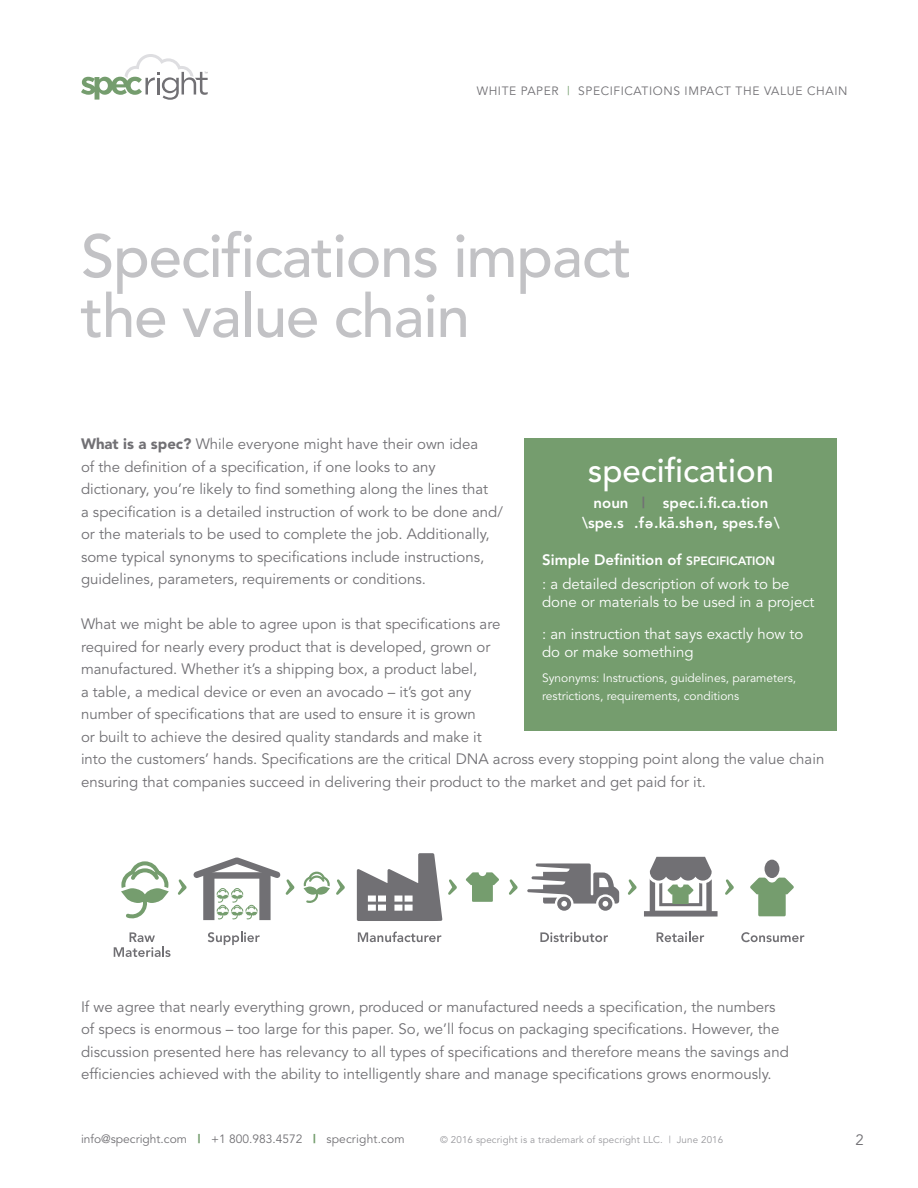
<style>
.page{position:relative;width:918px;height:1188px;background:#fff}
.page>*{position:absolute;margin:0;border:0;box-sizing:border-box;transform-origin:0 0}
.t1{font:500 60px/60px "Avenir";letter-spacing:-.02em;color:#c2c2c5}
.t2{font:500 33px "Avenir";color:#fff}
.t3{font:15px/22.5px "Avenir";color:#717074}
.t4{font:15px/24.8px "Avenir";color:#fff}
.t5{font:800 15px/19.5px "Avenir";color:#fff}
.t6{font:12px/18px "Avenir";color:#fff}
.t7{font:12px "Avenir";letter-spacing:.015em;color:#717074}
.t8{font:12px "Avenir";letter-spacing:.05em;color:#717074}
.t9{font:9.75px "Avenir";letter-spacing:.015em;color:#98989c}
.s1{color:#759d6e}
.s2{font-weight:900}
.s3{color:#717074}
.s4{font-weight:800}
.s5{font-weight:800;font-size:12px}
.s6{font-weight:900;color:#759d6e}
</style>
<div class="page">
<div style="left:525px;top:438px;width:312px;height:293px;background:#759d6e"></div>
<svg style="left:466px;top:872px;width:33px;height:30px"></svg>
<svg style="left:527px;top:863px;width:92px;height:48px"></svg>
<svg style="left:649px;top:856px;width:63px;height:55px"></svg>
<svg style="left:628px;top:879px;width:9px;height:16px"></svg>
<svg style="left:725px;top:879px;width:9px;height:16px"></svg>
<svg style="left:509px;top:879px;width:9px;height:16px"></svg>
<svg style="left:356px;top:853px;width:101px;height:68px"></svg>
<div style="left:644px;top:911px;width:74px;height:6px;background:#717074"></div>
<svg style="left:750px;top:859px;width:44px;height:57px"></svg>
<div style="left:368px;top:896px;width:8px;height:6px;background:#fff"></div>
<div style="left:378px;top:896px;width:8px;height:6px;background:#fff"></div>
<div style="left:368px;top:905px;width:8px;height:6px;background:#fff"></div>
<div style="left:378px;top:905px;width:8px;height:6px;background:#fff"></div>
<div style="left:394px;top:896px;width:8px;height:6px;background:#fff"></div>
<div style="left:405px;top:896px;width:8px;height:6px;background:#fff"></div>
<div style="left:394px;top:905px;width:8px;height:6px;background:#fff"></div>
<div style="left:405px;top:905px;width:8px;height:6px;background:#fff"></div>
<svg style="left:303px;top:871px;width:42px;height:32px"></svg>
<svg style="left:121px;top:857px;width:173px;height:64px"></svg>
<svg style="left:114px;top:932px;width:57px;height:25px"></svg>
<svg style="left:208px;top:932px;width:52px;height:13px"></svg>
<svg style="left:358px;top:932px;width:83px;height:10px"></svg>
<svg style="left:540px;top:932px;width:68px;height:10px"></svg>
<svg style="left:657px;top:932px;width:47px;height:10px"></svg>
<svg style="left:741px;top:932px;width:63px;height:10px"></svg>
<svg style="left:81px;top:54px;width:127px;height:46px"></svg>
<p class="t8" style="left:477px;top:84px;width:372px">WHITE PAPER <span class="s1">|</span> SPECIFICATIONS IMPACT THE VALUE CHAIN</p>
<h1 class="t1" style="left:81px;top:228px;width:552px">Specifications impact the value chain</h1>
<p class="t3" style="left:81px;top:433px;width:423px"><span class="s2">What is a spec?</span> While everyone might have their own idea<br>of the definition of a specification, if one looks to any dictionary, you’re likely to find something along the lines that<br>a specification is a detailed instruction of work to be done and/ or the materials to be used to complete the job. Additionally, some typical synonyms to specifications include instructions, guidelines, parameters, requirements or conditions.</p>
<p class="t3" style="left:81px;top:613px;width:745px">What we might be able to agree upon is that specifications are<br>required for nearly every product that is developed, grown or<br>manufactured. Whether it’s a shipping box, a product label,<br>a table, a medical device or even an avocado – it’s got any<br>number of specifications that are used to ensure it is grown<br>or built to achieve the desired quality standards and make it<br>into the customers’ hands. Specifications are the critical DNA across every stopping point along the value chain ensuring that companies succeed in delivering their product to the market and get paid for it.</p>
<h2 class="t2" style="left:588px;top:452px;width:188px">specification</h2>
<p class="t5" style="left:582px;top:493px;width:187px;text-indent:11px">noun <span class="s3">|</span> spec.i.fi.ca.tion \spe.s</p>
<p class="t5" style="left:634px;top:513px;width:11px">.f</p>
<p class="t5" style="left:653px;top:536px;width:10px;rotate:-180deg">e</p>
<p class="t5" style="left:654px;top:513px;width:42px">.ka.sh</p>
<p class="t5" style="left:704px;top:536px;width:10px;rotate:-180deg">e</p>
<p class="t5" style="left:705px;top:513px;width:60px">n, spes.f</p>
<p class="t5" style="left:773px;top:536px;width:10px;rotate:-180deg">e</p>
<p class="t5" style="left:774px;top:513px;width:7px">\</p>
<p class="t4" style="left:542px;top:548px;width:249px"><span class="s4">Simple Definition of</span> <span class="s5">SPECIFICATION<br></span>: a detailed description of work to be</p>
<p class="t4" style="left:542px;top:587px;width:274px;line-height:31.5px">done or materials to be used in a project : an instruction that says exactly how to</p>
<p class="t4" style="left:542px;top:640px;width:153px">do or make something</p>
<p class="t6" style="left:542px;top:669px;width:256px">Synonyms: Instructions, guidelines, parameters, restrictions, requirements, conditions</p>
<p class="t3" style="left:81px;top:996px;width:709px">If we agree that nearly everything grown, produced or manufactured needs a specification, the numbers of specs is enormous – too large for this paper. So, we’ll focus on packaging specifications. However, the discussion presented here has relevancy to all types of specifications and therefore means the savings and efficiencies achieved with the ability to intelligently share and manage specifications grows enormously.</p>
<p class="t7" style="left:81px;top:1132px;width:325px">info@specright.com <span class="s6">|</span> +1 800.983.4572 <span class="s6">|</span> specright.com</p>
<p class="t9" style="left:440px;top:1134px;width:285px">© 2016 specright is a trademark of specright LLC. | June 2016</p>
<p class="t3" style="left:856px;top:1129px;width:10px">2</p>
</div>
